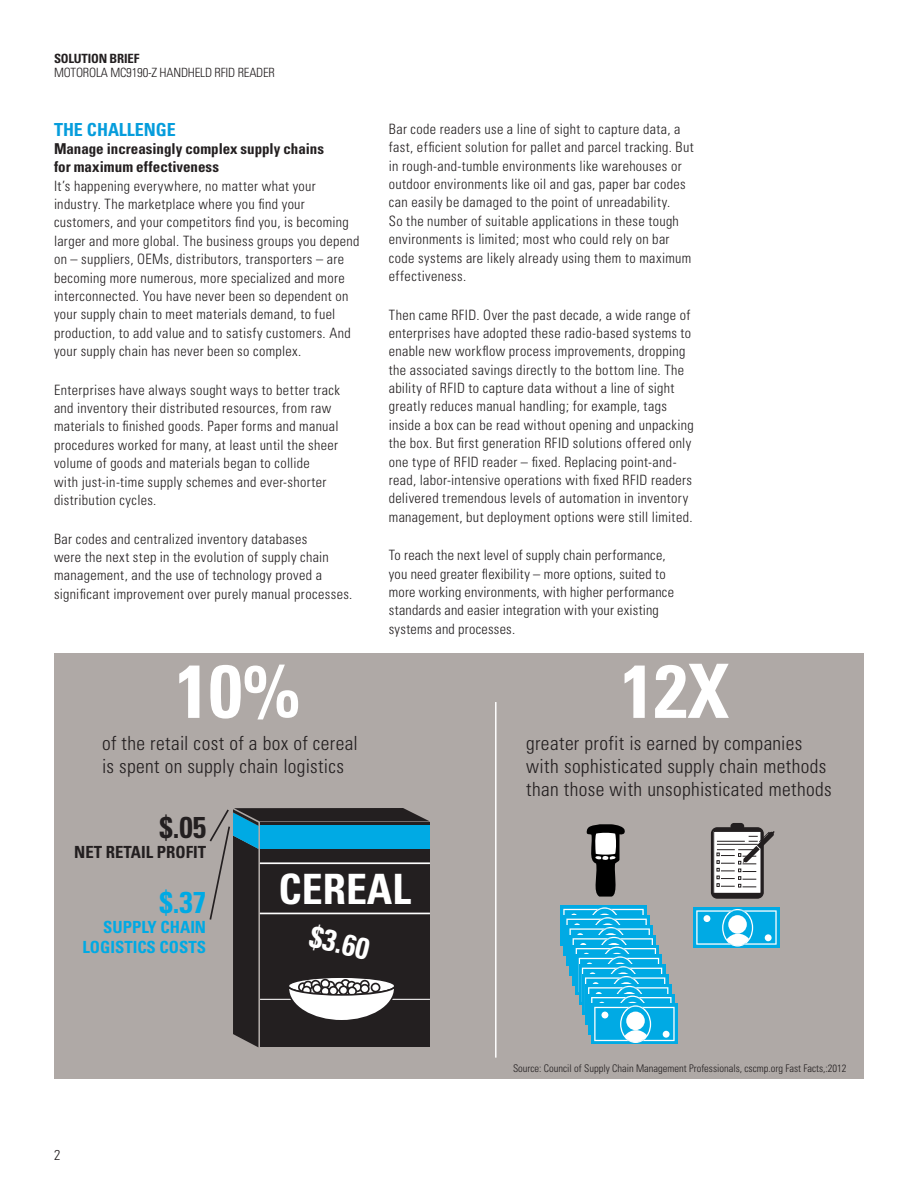
<style>
.page{position:relative;width:918px;height:1188px;background:#fff}
.page>*{position:absolute;margin:0;border:0;box-sizing:border-box;transform-origin:0 0}
.Cover_Head{font:700 condensed 75px "Univers LT Std";color:#fff}
.t1{font:700 condensed 41.85px "Univers";color:#fff}
.t2{font:700 condensed 30.15px "Univers";color:#fff}
.t3{font:700 condensed 30.15px "Univers";color:#231f20}
.t4{font:700 condensed 30.15px "Univers";color:#00aae4}
.Intro_Copy{font:300 condensed 19.5px/23.2px "Univers";letter-spacing:.02em;color:#231f20}
.Body_Head{font:700 condensed 18px "Univers";color:#069ddc}
.t5{font:700 condensed 16.8px/20.1px "Univers";color:#00aae4;text-align:right}
.t6{font:700 condensed 16.8px "Univers";color:#231f20}
.Subhead{font:700 condensed 15px/18.3px "Univers LT Std";color:#231f20}
.Body_copy{font:300 condensed 14.25px/18.3px "Univers";letter-spacing:.025em;color:#231f20}
.Data_sheet_header{font:300 condensed 12.75px "Univers";letter-spacing:-.015em;color:#231f20}
.Data_sheet_header-2{font:700 condensed 12.75px "Univers";letter-spacing:-.015em;color:#231f20}
.Legal_disclaimer{font:300 condensed 10.5px "Univers";color:#231f20}
</style>
<div class="page">
<div style="left:54px;top:654px;width:810px;height:425px;background:#afa9a6"></div>
<svg style="left:209px;top:808px;width:221px;height:239px"></svg>
<div style="left:560px;top:906px;width:87px;height:40px;background:#00aae4"></div>
<div style="left:591px;top:1004px;width:87px;height:40px;background:#00aae4"></div>
<svg style="left:563px;top:907px;width:112px;height:136px"></svg>
<div style="left:693px;top:907px;width:87px;height:41px;background:#00aae4"></div>
<svg style="left:696px;top:909px;width:81px;height:38px"></svg>
<div style="left:711px;top:827px;width:53px;height:72px;background:#231f20;border-radius:6px"></div>
<div style="left:714px;top:831px;width:47px;height:62px;background:#fff"></div>
<div style="left:713px;top:831px;width:48px;height:63px;border:1px solid #231f20"></div>
<svg style="left:716px;top:831px;width:59px;height:57px"></svg>
<div style="left:730px;top:823px;width:14px;height:7px;background:#231f20;border-radius:3px"></div>
<hr style="left:495px;top:702px;width:2px;height:356px;background:#fff">
<svg style="left:586px;top:824px;width:39px;height:73px"></svg>
<p class="Data_sheet_header-2" style="left:54px;top:51px;width:87px">SOLUTION BRIEF</p>
<p class="Data_sheet_header" style="left:54px;top:65px;width:223px">MOTOROLA MC9190-Z HANDHELD RFID READER</p>
<p class="Body_Head" style="left:54px;top:118px;width:123px">THE CHALLENGE</p>
<p class="Subhead" style="left:54px;top:139px;width:272px">Manage increasingly complex supply chains for maximum effectiveness</p>
<p class="Body_copy" style="left:54px;top:177px;width:307px">It’s happening everywhere, no matter what your industry. The marketplace where you find your customers, and your competitors find you, is becoming larger and more global. The business groups you depend on – suppliers, OEMs, distributors, transporters – are becoming more numerous, more specialized and more interconnected. You have never been so dependent on your supply chain to meet materials demand, to fuel production, to add value and to satisfy customers. And your supply chain has never been so complex.</p>
<p class="Body_copy" style="left:54px;top:381px;width:287px">Enterprises have always sought ways to better track and inventory their distributed resources, from raw materials to finished goods. Paper forms and manual procedures worked for many, at least until the sheer volume of goods and materials began to collide<br>with just-in-time supply schemes and ever-shorter distribution cycles.</p>
<p class="Body_copy" style="left:54px;top:529px;width:300px">Bar codes and centralized inventory databases<br>were the next step in the evolution of supply chain management, and the use of technology proved a significant improvement over purely manual processes.</p>
<p class="Body_copy" style="left:389px;top:120px;width:307px">Bar code readers use a line of sight to capture data, a fast, efficient solution for pallet and parcel tracking. But in rough-and-tumble environments like warehouses or outdoor environments like oil and gas, paper bar codes can easily be damaged to the point of unreadability.<br>So the number of suitable applications in these tough environments is limited; most who could rely on bar code systems are likely already using them to maximum effectiveness.</p>
<p class="Body_copy" style="left:389px;top:305px;width:306px">Then came RFID. Over the past decade, a wide range of enterprises have adopted these radio-based systems to enable new workflow process improvements, dropping the associated savings directly to the bottom line. The ability of RFID to capture data without a line of sight greatly reduces manual handling; for example, tags inside a box can be read without opening and unpacking the box. But first generation RFID solutions offered only one type of RFID reader – fixed. Replacing point-and&shy;read, labor-intensive operations with fixed RFID readers delivered tremendous levels of automation in inventory management, but deployment options were still limited.</p>
<p class="Body_copy" style="left:389px;top:546px;width:287px">To reach the next level of supply chain performance, you need greater flexibility – more options, suited to more working environments, with higher performance standards and easier integration with your existing systems and processes.</p>
<p class="Cover_Head" style="left:176px;top:645px;width:126px">10%</p>
<p class="Cover_Head" style="left:621px;top:645px;width:110px">12X</p>
<p class="Intro_Copy" style="left:102px;top:731px;width:257px">of the retail cost of a box of cereal is spent on supply chain logistics</p>
<p class="t3" style="left:159px;top:808px;width:48px">$.05</p>
<p class="t6" style="left:74px;top:841px;width:133px">NET RETAIL PROFIT</p>
<p class="t4" style="left:159px;top:884px;width:48px">$.37</p>
<p class="t5" style="left:83px;top:917px;width:125px">SUPPLY CHAIN<br>LOGISTICS COSTS</p>
<p class="t2" style="left:315px;top:917px;width:62px;rotate:14deg">$3.60</p>
<p class="t1" style="left:279px;top:863px;width:134px">CEREAL</p>
<p class="Body_copy" style="left:54px;top:1146px;width:8px">2</p>
<p class="Intro_Copy" style="left:526px;top:731px;width:307px">greater profit is earned by companies with sophisticated supply chain methods than those with unsophisticated methods</p>
<p class="Legal_disclaimer" style="left:513px;top:1062px;width:335px">Source: Council of Supply Chain Management Professionals, cscmp.org Fast Facts,:2012</p>
</div>
